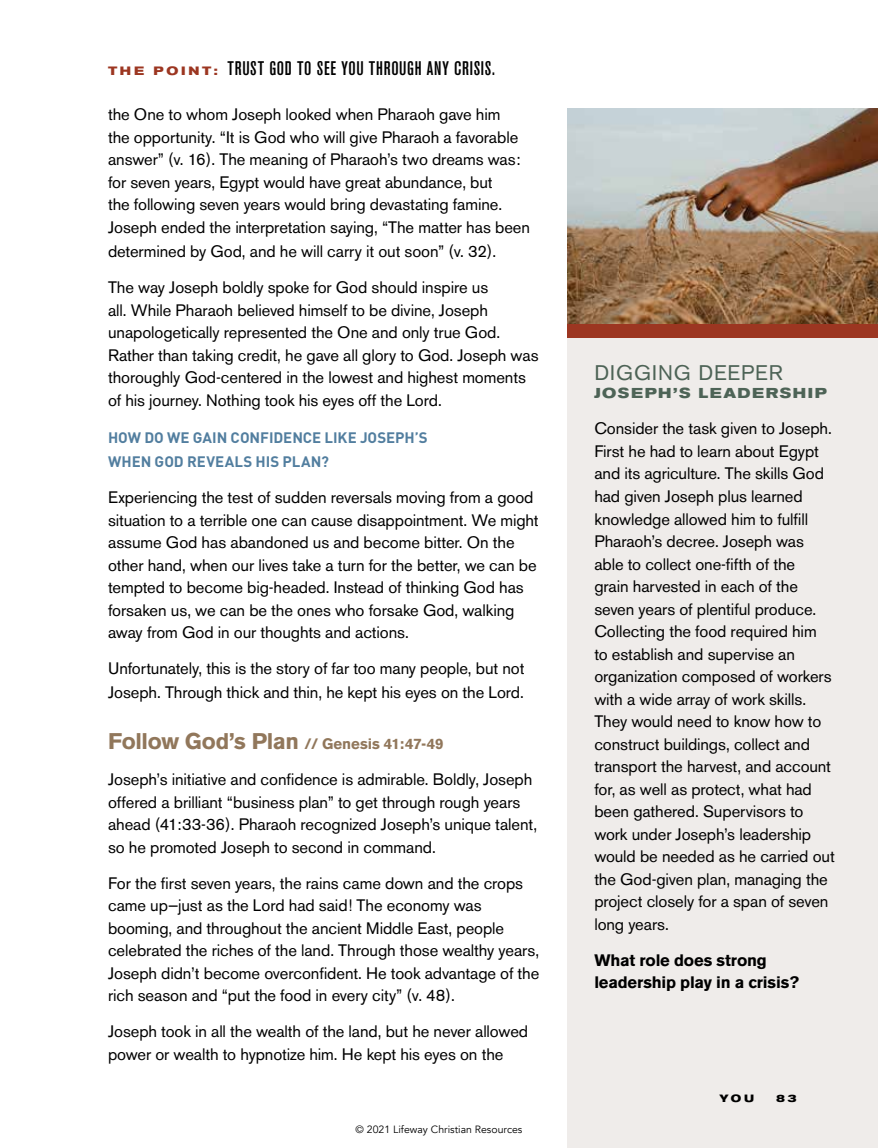
<style>
.page{position:relative;width:878px;height:1148px;background:#fff}
.page>*{position:absolute;margin:0;border:0;box-sizing:border-box;transform-origin:0 0}
.t1{font:21px "Akzidenz Grotesk BE";letter-spacing:.045em;color:#4d6356}
.t2{font:500 condensed 19.5px "Akzidenz Grotesk BE";letter-spacing:.035em;color:#000}
.t3{font:16.5px/22.5px "Akzidenz Grotesk BE";letter-spacing:-.005em;color:#000}
.t4{font:700 16.5px/22.5px "Akzidenz Grotesk BE";letter-spacing:-.01em;color:#000}
.t5{font:700 15px/24px "DIN";color:#527e9f}
.t6{font:700 15px "Akzidenz Grotesk BE";letter-spacing:-.005em;color:#91775b}
.t7{font:700 expanded 14.25px "Akzidenz Grotesk BE";letter-spacing:.11em;color:#4d6356}
.t8{font:10.5px "Avenir";color:#000}
.t9{font:700 expanded 10.5px "Akzidenz Grotesk BE";color:#000}
.s1{font-weight:700;font-stretch:expanded;font-size:12px;color:#9c3621}
.s2{font-size:22.5px}
</style>
<div class="page">
<div style="left:567px;top:108px;width:311px;height:1040px;background:#efecea"></div>
<img style="left:567px;top:108px;width:311px;height:216px">
<div style="left:567px;top:324px;width:311px;height:14px;background:#9c3621"></div>
<p class="t2" style="left:108px;top:58px;width:388px"><span class="s1">T H E P O I N T:</span> TRUST GOD TO SEE YOU THROUGH ANY CRISIS.</p>
<p class="t3" style="left:108px;top:103px;width:423px">the One to whom Joseph looked when Pharaoh gave him<br>the opportunity. “It is God who will give Pharaoh a favorable answer” (v. 16). The meaning of Pharaoh’s two dreams was: for seven years, Egypt would have great abundance, but<br>the following seven years would bring devastating famine.<br>Joseph ended the interpretation saying, “The matter has been</p>
<p class="t3" style="left:108px;top:233px;width:389px;line-height:36px">determined by God, and he will carry it out soon” (v. 32).<br>The way Joseph boldly spoke for God should inspire us</p>
<p class="t3" style="left:108px;top:298px;width:432px">all. While Pharaoh believed himself to be divine, Joseph unapologetically represented the One and only true God.<br>Rather than taking credit, he gave all glory to God. Joseph was thoroughly God-centered in the lowest and highest moments of his journey. Nothing took his eyes off the Lord.</p>
<p class="t5" style="left:108px;top:425px;width:321px">HOW DO WE GAIN CONFIDENCE LIKE JOSEPH’S<br>WHEN GOD REVEALS HIS PLAN?</p>
<p class="t3" style="left:108px;top:486px;width:432px">Experiencing the test of sudden reversals moving from a good situation to a terrible one can cause disappointment. We might assume God has abandoned us and become bitter. On the other hand, when our lives take a turn for the better, we can be tempted to become big-headed. Instead of thinking God has forsaken us, we can be the ones who forsake God, walking away from God in our thoughts and actions.</p>
<p class="t3" style="left:108px;top:656px;width:418px;line-height:24px">Unfortunately, this is the story of far too many people, but not<br>Joseph. Through thick and thin, he kept his eyes on the Lord.</p>
<p class="t6" style="left:108px;top:735px;width:337px"><span class="s2">Follow God’s Plan</span> // Genesis 41:47-49</p>
<p class="t3" style="left:108px;top:768px;width:430px">Joseph’s initiative and confidence is admirable. Boldly, Joseph offered a brilliant “business plan” to get through rough years ahead (41:33-36). Pharaoh recognized Joseph’s unique talent, so he promoted Joseph to second in command.</p>
<p class="t3" style="left:108px;top:871px;width:433px">For the first seven years, the rains came down and the crops came up—just as the Lord had said! The economy was booming, and throughout the ancient Middle East, people celebrated the riches of the land. Through those wealthy years, Joseph didn’t become overconfident. He took advantage of the rich season and “put the food in every city” (v. 48).</p>
<p class="t3" style="left:108px;top:1020px;width:421px">Joseph took in all the wealth of the land, but he never allowed power or wealth to hypnotize him. He kept his eyes on the</p>
<p class="t8" style="left:355px;top:1122px;width:168px">© 2021 Lifeway Christian Resources</p>
<p class="t1" style="left:594px;top:360px;width:190px">DIGGING DEEPER</p>
<p class="t7" style="left:594px;top:385px;width:234px">JOSEPH’S LEADERSHIP</p>
<p class="t3" style="left:594px;top:417px;width:242px">Consider the task given to Joseph.<br>First he had to learn about Egypt and its agriculture. The skills God had given Joseph plus learned knowledge allowed him to fulfill<br>Pharaoh’s decree. Joseph was able to collect one-fifth of the<br>grain harvested in each of the seven years of plentiful produce.<br>Collecting the food required him<br>to establish and supervise an organization composed of workers with a wide array of work skills.<br>They would need to know how to construct buildings, collect and transport the harvest, and account for, as well as protect, what had been gathered. Supervisors to work under Joseph’s leadership would be needed as he carried out the God-given plan, managing the project closely for a span of seven long years.</p>
<p class="t4" style="left:594px;top:949px;width:206px">What role does strong leadership play in a crisis?</p>
<p class="t9" style="left:719px;top:1092px;width:36px">YOU</p>
<p class="t9" style="left:776px;top:1092px;width:22px">8 3</p>
</div>
